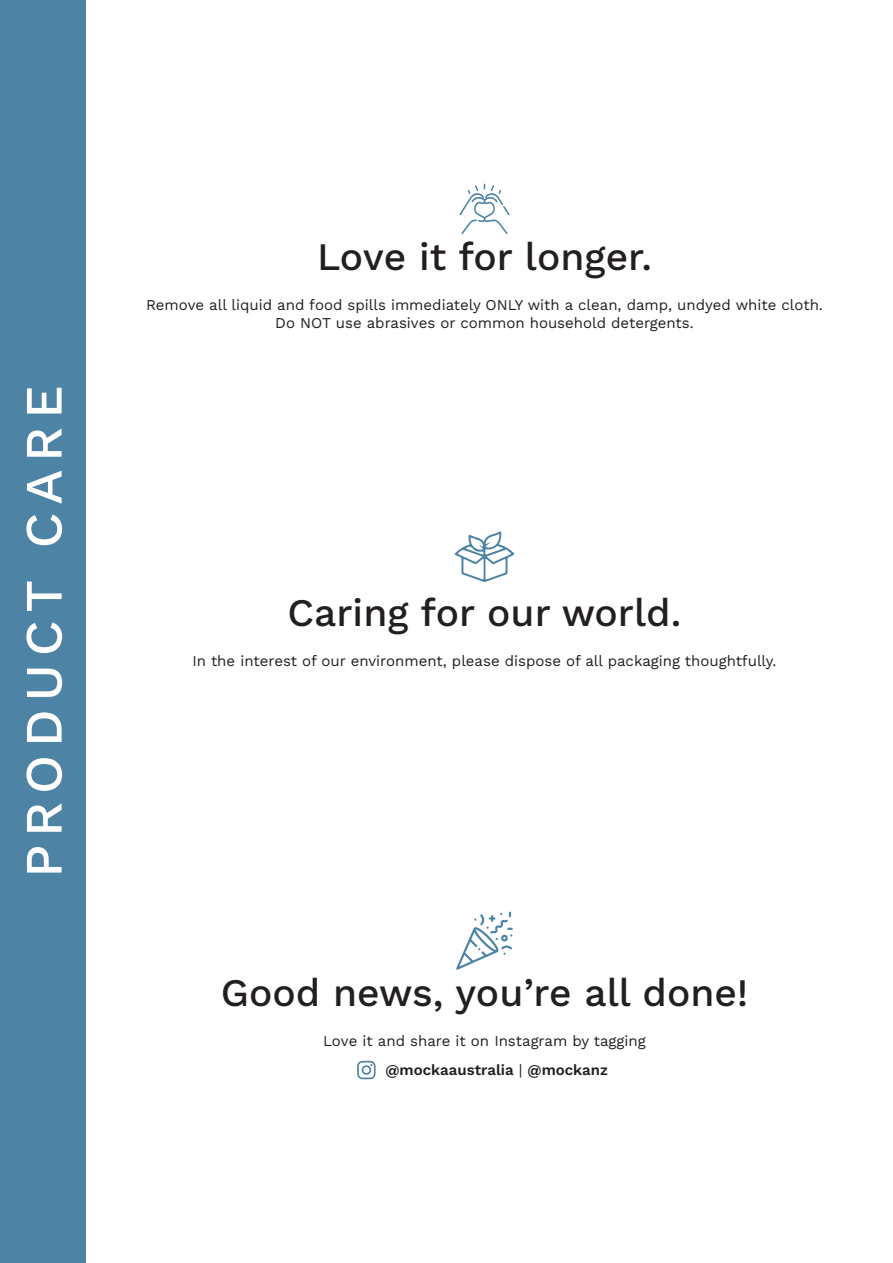
<style>
.page{position:relative;width:893px;height:1263px;background:#fff}
.page>*{position:absolute;margin:0;border:0;box-sizing:border-box;transform-origin:0 0}
.t1{font:500 52.5px "Work Sans";letter-spacing:.15em;color:#fff}
.t2{font:500 39px "Work Sans";color:#231f20}
.t3{font:15px/18px "Work Sans";color:#231f20;text-align:center}
.s1{font-weight:600}
</style>
<div class="page">
<div style="left:0;top:0;width:85px;height:1263px;background:#4d84a6"></div>
<svg style="left:357px;top:1061px;width:19px;height:18px"></svg>
<svg style="left:454px;top:531px;width:61px;height:51px"></svg>
<svg style="left:459px;top:184px;width:50px;height:50px"></svg>
<svg style="left:456px;top:912px;width:57px;height:58px"></svg>
<h1 class="t1" style="left:4px;top:878px;width:494px;rotate:-90deg">PRODUCT CARE</h1>
<h2 class="t2" style="left:317px;top:228px;width:336px">Love it for longer.</h2>
<p class="t3" style="left:146px;top:295px;width:678px">Remove all liquid and food spills immediately ONLY with a clean, damp, undyed white cloth.<br>Do NOT use abrasives or common household detergents.</p>
<h2 class="t2" style="left:288px;top:583px;width:395px">Caring for our world.</h2>
<p class="t3" style="left:193px;top:651px;width:585px">In the interest of our environment, please dispose of all packaging thoughtfully.</p>
<h2 class="t2" style="left:221px;top:963px;width:529px">Good news, you’re all done!</h2>
<p class="t3" style="left:385px;top:1025px;width:262px;line-height:29.1px;text-align:left;text-indent:-62px">Love it and share it on Instagram by tagging <span class="s1">@mockaaustralia</span> | <span class="s1">@mockanz</span></p>
</div>
